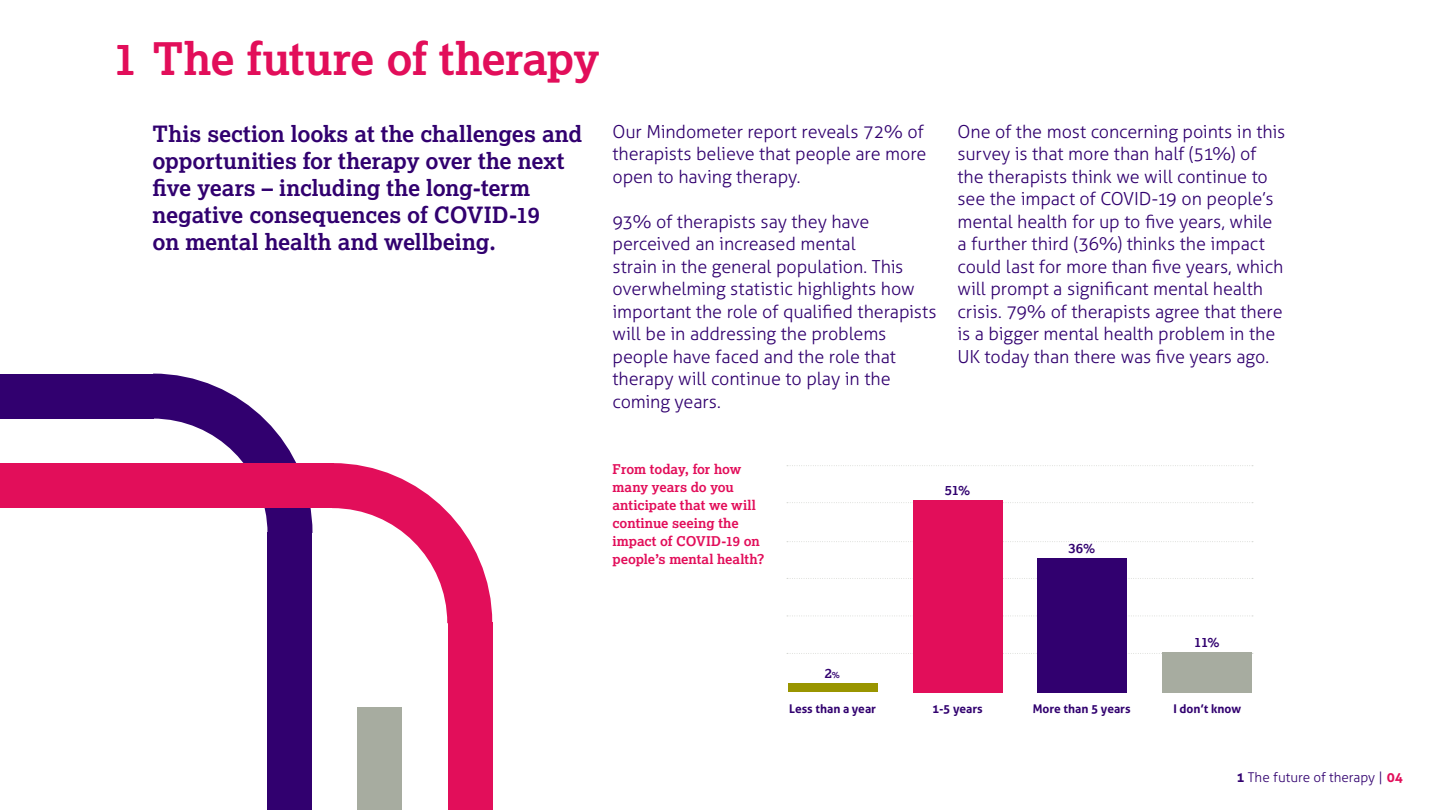
<style>
.page{position:relative;width:1440px;height:810px;background:#fff}
.page>*{position:absolute;margin:0;border:0;box-sizing:border-box;transform-origin:0 0}
.t1{font:700 45px "Lexia";letter-spacing:-.015em;color:#e20e5a}
.Intro{font:700 22.5px/27px "Lexia";letter-spacing:-.005em;color:#31006f}
.Body_large{font:300 18px/22.5px "Aller";letter-spacing:-.01em;color:#31006f}
.small_pink{font:700 13.5px/18px "Lexia";letter-spacing:-.005em;color:#e20e5a}
.t2{font:300 13.5px "Aller";color:#31006f}
.t3{font:700 13.5px "Lexia";color:#31006f}
.t4{font:700 12px "Aller";color:#31006f}
.s1{font-size:9px}
.s2{font-weight:700}
.s3{font-weight:700;color:#e20e5a}
</style>
<div class="page">
<svg style="left:787px;top:616px;width:466px;height:1px"></svg>
<svg style="left:787px;top:541px;width:466px;height:1px"></svg>
<svg style="left:787px;top:465px;width:466px;height:1px"></svg>
<svg style="left:787px;top:502px;width:466px;height:1px"></svg>
<svg style="left:787px;top:578px;width:466px;height:1px"></svg>
<svg style="left:787px;top:653px;width:466px;height:1px"></svg>
<div style="left:788px;top:683px;width:90px;height:9px;background:#999500"></div>
<div style="left:913px;top:500px;width:90px;height:192px;background:#e20e5a"></div>
<div style="left:1037px;top:558px;width:90px;height:134px;background:#31006f"></div>
<div style="left:1162px;top:652px;width:90px;height:40px;background:#a7aca0"></div>
<div style="left:358px;top:708px;width:44px;height:102px;background:#a7aca0"></div>
<div style="left:267px;top:532px;width:45px;height:278px;background:#31006f"></div>
<div style="left:448px;top:623px;width:45px;height:187px;background:#e20e5a"></div>
<svg style="left:335px;top:463px;width:158px;height:161px"></svg>
<svg style="left:153px;top:373px;width:182px;height:160px"></svg>
<div style="left:0;top:463px;width:334px;height:45px;background:#e20e5a"></div>
<div style="left:0;top:374px;width:154px;height:45px;background:#31006f"></div>
<p class="t1" style="left:113px;top:30px;width:488px">1 The future of therapy</p>
<p class="Intro" style="left:153px;top:119px;width:431px">This section looks at the challenges and opportunities for therapy over the next five years – including the long-term negative consequences of COVID-19<br>on mental health and wellbeing.</p>
<p class="Body_large" style="left:612px;top:120px;width:315px">Our Mindometer report reveals 72% of therapists believe that people are more open to having therapy.</p>
<p class="Body_large" style="left:612px;top:210px;width:326px">93% of therapists say they have perceived an increased mental<br>strain in the general population. This overwhelming statistic highlights how important the role of qualified therapists will be in addressing the problems people have faced and the role that therapy will continue to play in the coming years.</p>
<p class="Body_large" style="left:958px;top:120px;width:329px">One of the most concerning points in this survey is that more than half (51%) of the therapists think we will continue to see the impact of COVID-19 on people’s mental health for up to five years, while a further third (36%) thinks the impact could last for more than five years, which will prompt a significant mental health crisis. 79% of therapists agree that there is a bigger mental health problem in the UK today than there was five years ago.</p>
<p class="small_pink" style="left:612px;top:459px;width:154px">From today, for how many years do you anticipate that we will continue seeing the impact of COVID-19 on people’s mental health?</p>
<p class="t3" style="left:945px;top:481px;width:27px">51%</p>
<p class="t3" style="left:1068px;top:540px;width:28px">36%</p>
<p class="t3" style="left:1194px;top:634px;width:27px">11%</p>
<p class="t3" style="left:825px;top:665px;width:17px">2<span class="s1">%</span></p>
<p class="t4" style="left:789px;top:701px;width:88px">Less than a year</p>
<p class="t4" style="left:932px;top:701px;width:52px">1-5 years</p>
<p class="t4" style="left:1033px;top:701px;width:99px">More than 5 years</p>
<p class="t4" style="left:1173px;top:701px;width:69px">I don’t know</p>
<p class="t2" style="left:1236px;top:770px;width:168px"><span class="s2">1</span> The future of therapy | <span class="s3">04</span></p>
</div>
